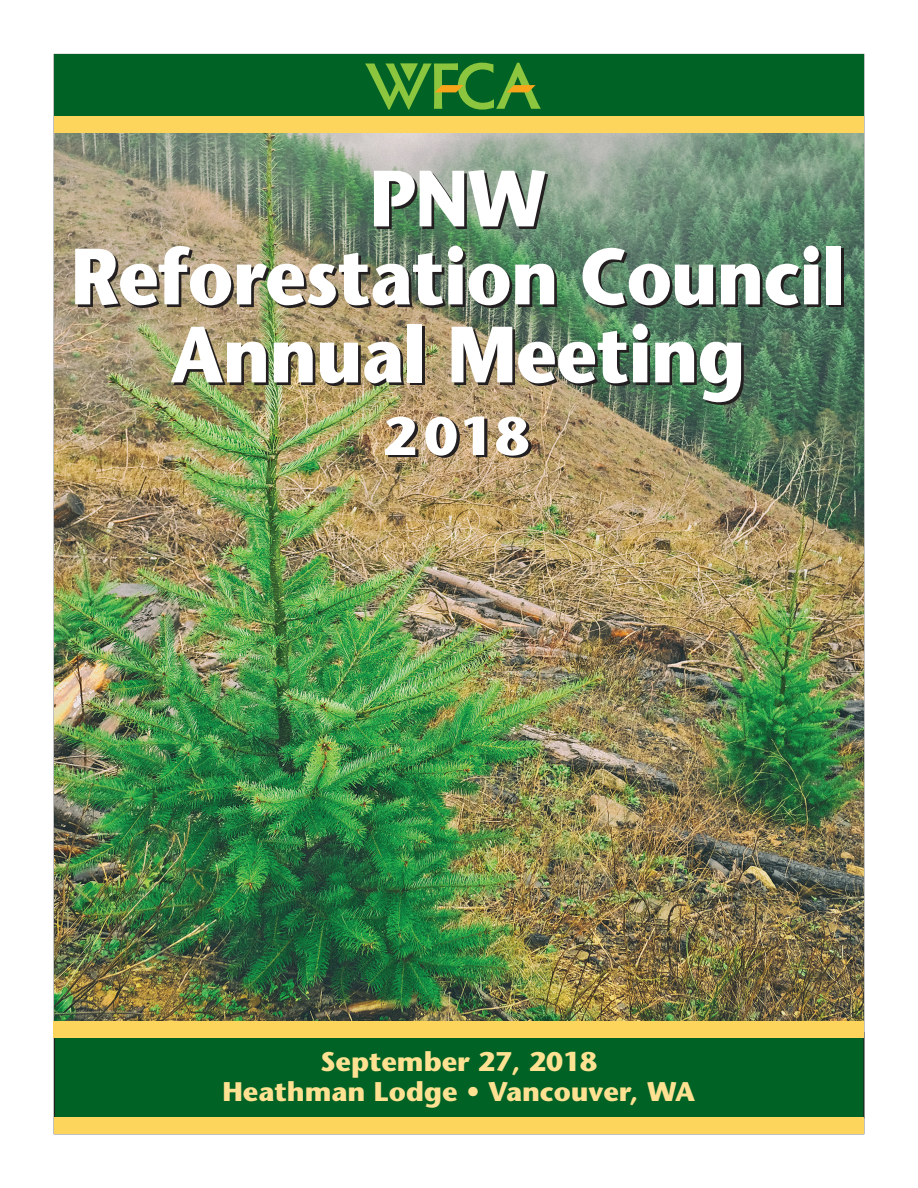
<style>
.page{position:relative;width:918px;height:1188px;background:#fff}
.page>*{position:absolute;margin:0;border:0;box-sizing:border-box;transform-origin:0 0}
.t1{font:700 79.5px/78px "Stone Sans Std";letter-spacing:-.01em;color:#fff;text-align:center;scale:.9 1}
.headers{font:700 54px "Stone Sans Std";color:#fff}
.headers-2{font:700 27px/30px "Stone Sans Std";color:#ffe192;text-align:center}
</style>
<div class="page">
<img style="left:54px;top:133px;width:810px;height:889px">
<div style="left:54px;top:54px;width:810px;height:65px;background:#006224"></div>
<div style="left:55px;top:1032px;width:809px;height:86px;background:#006224"></div>
<div style="left:54px;top:1118px;width:810px;height:16px;background:#fed55c"></div>
<div style="left:54px;top:1022px;width:810px;height:16px;background:#fed55c"></div>
<div style="left:54px;top:117px;width:810px;height:16px;background:#fed55c"></div>
<svg style="left:365px;top:63px;width:176px;height:47px"></svg>
<p class="t1" style="left:71px;top:160px;width:861px">PNW<br>Reforestation Council<br>Annual Meeting</p>
<p class="headers" style="left:383px;top:404px;width:148px">2018</p>
<p class="headers-2" style="left:223px;top:1047px;width:474px">September 27, 2018<br>Heathman Lodge • Vancouver, WA</p>
</div>
